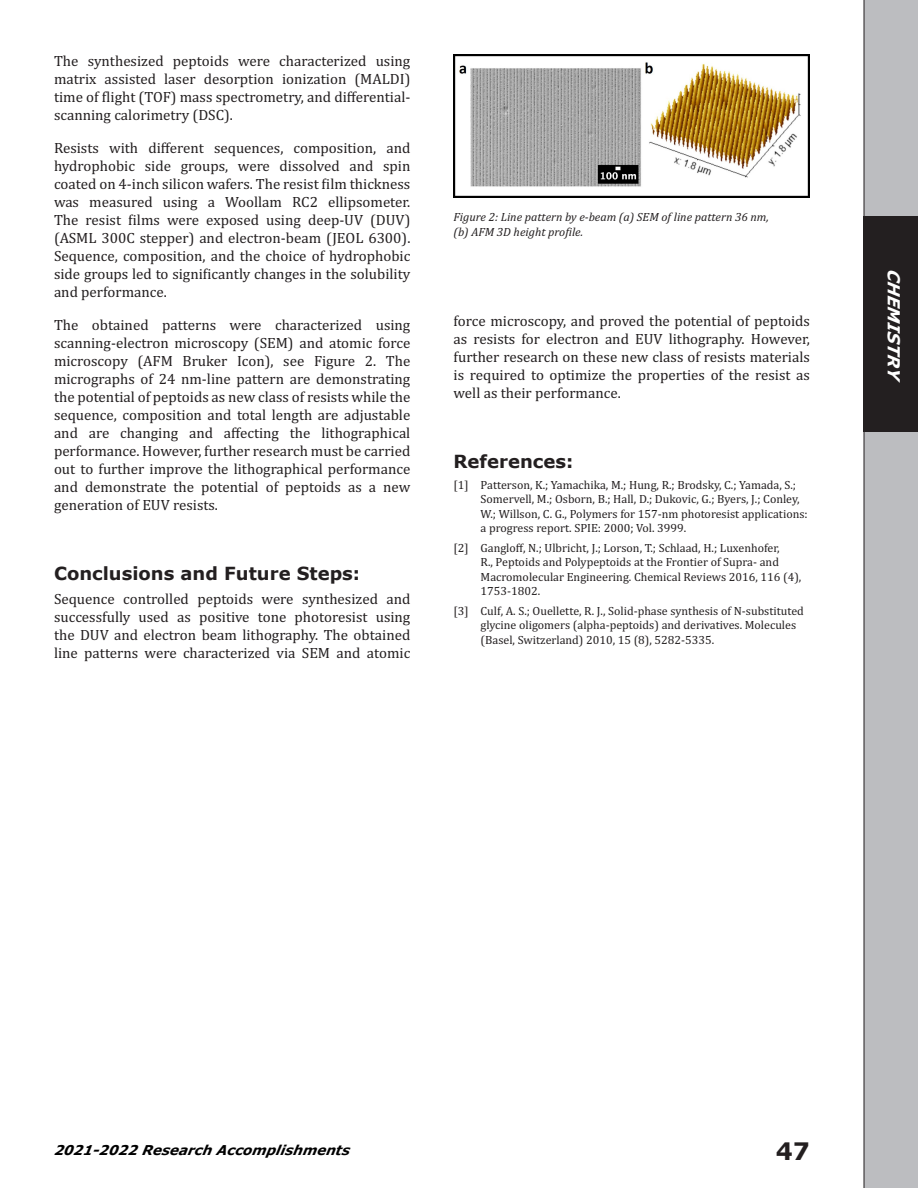
<style>
.page{position:relative;width:918px;height:1188px;background:#fff}
.page>*{position:absolute;margin:0;border:0;box-sizing:border-box;transform-origin:0 0}
.t1{font:700 24px "Verdana";color:#231f20}
.Body_Header{font:700 18px "Verdana";color:#231f20}
.t2{font:italic 700 16.5px "Verdana";color:#fff}
.t3{font:15px/18px "Cambria";color:#231f20;text-align:justify}
.t4{font:italic 700 13.5px "Verdana";color:#000}
.References{font:12px/14.4px "Cambria";color:#231f20}
.Captions{font:italic 12px/14.4px "Cambria";color:#231f20}
</style>
<div class="page">
<div style="left:864px;top:0;width:54px;height:1188px;background:#bcbdc0"></div>
<div style="left:864px;top:216px;width:54px;height:216px;background:#231f20"></div>
<img style="left:454px;top:54px;width:356px;height:144px">
<p class="t3" style="left:54px;top:51px;width:358px">The synthesized peptoids were characterized using matrix assisted laser desorption ionization (MALDI) time of flight (TOF) mass spectrometry, and differential&shy;scanning calorimetry (DSC).</p>
<p class="t3" style="left:54px;top:139px;width:358px">Resists with different sequences, composition, and hydrophobic side groups, were dissolved and spin coated on 4-inch silicon wafers. The resist film thickness was measured using a Woollam RC2 ellipsometer.<br>The resist films were exposed using deep-UV (DUV) (ASML 300C stepper) and electron-beam (JEOL 6300).<br>Sequence, composition, and the choice of hydrophobic side groups led to significantly changes in the solubility and performance.</p>
<p class="t3" style="left:54px;top:316px;width:358px">The obtained patterns were characterized using scanning-electron microscopy (SEM) and atomic force microscopy (AFM Bruker Icon), see Figure 2. The micrographs of 24 nm-line pattern are demonstrating the potential of peptoids as new class of resists while the sequence, composition and total length are adjustable and are changing and affecting the lithographical performance. However, further research must be carried out to further improve the lithographical performance and demonstrate the potential of peptoids as a new generation of EUV resists.</p>
<p class="Body_Header" style="left:54px;top:561px;width:308px">Conclusions and Future Steps:</p>
<p class="t3" style="left:54px;top:590px;width:358px">Sequence controlled peptoids were synthesized and successfully used as positive tone photoresist using the DUV and electron beam lithography. The obtained line patterns were characterized via SEM and atomic</p>
<p class="Captions" style="left:454px;top:209px;width:317px">Figure 2: Line pattern by e-beam (a) SEM of line pattern 36 nm, (b) AFM 3D height profile.</p>
<p class="t3" style="left:454px;top:312px;width:358px">force microscopy, and proved the potential of peptoids as resists for electron and EUV lithography. However, further research on these new class of resists materials is required to optimize the properties of the resist as well as their performance.</p>
<p class="Body_Header" style="left:454px;top:450px;width:121px">References:</p>
<p class="References" style="left:481px;top:478px;width:329px;text-indent:-27px">[1] Patterson, K.; Yamachika, M.; Hung, R.; Brodsky, C.; Yamada, S.; Somervell, M.; Osborn, B.; Hall, D.; Dukovic, G.; Byers, J.; Conley, W.; Willson, C. G., Polymers for 157-nm photoresist applications: a progress report. SPIE: 2000; Vol. 3999.</p>
<p class="References" style="left:481px;top:541px;width:322px;text-indent:-27px">[2] Gangloff, N.; Ulbricht, J.; Lorson, T.; Schlaad, H.; Luxenhofer,<br>R., Peptoids and Polypeptoids at the Frontier of Supra- and Macromolecular Engineering. Chemical Reviews 2016, 116 (4), 1753-1802.</p>
<p class="References" style="left:481px;top:604px;width:325px;text-indent:-27px">[3] Culf, A. S.; Ouellette, R. J., Solid-phase synthesis of N-substituted glycine oligomers (alpha-peptoids) and derivatives. Molecules (Basel, Switzerland) 2010, 15 (8), 5282-5335.</p>
<p class="t2" style="left:905px;top:269px;width:116px;rotate:90deg">CHEMISTRY</p>
<p class="t4" style="left:54px;top:1141px;width:300px">2021-2022 Research A ccomplishments</p>
<h1 class="t1" style="left:776px;top:1136px;width:36px">47</h1>
</div>
